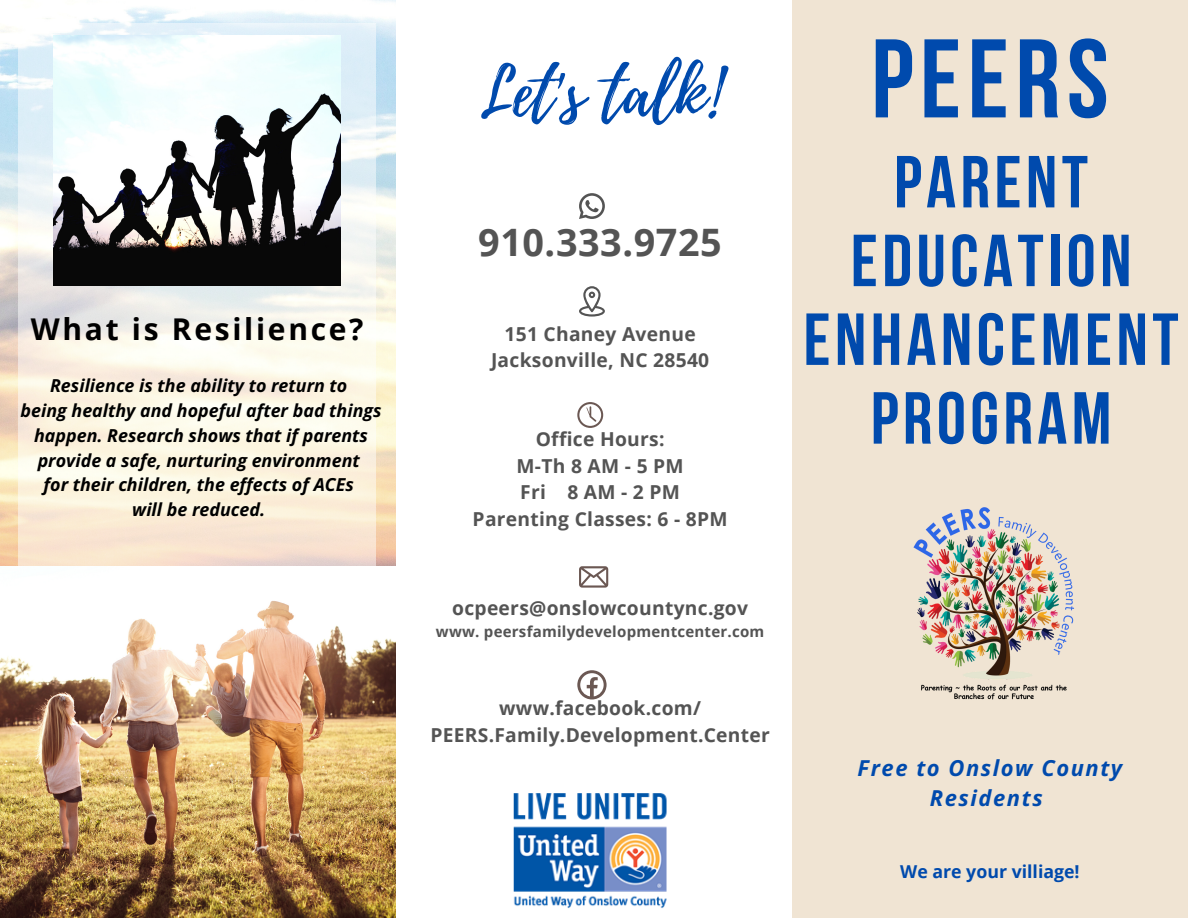
<style>
.page{position:relative;width:1188px;height:918px;background:#f0e4d3}
.page>*{position:absolute;margin:0;border:0;box-sizing:border-box;transform-origin:0 0}
.t1{font:111.45px "Bebas Neue Cyrillic";letter-spacing:.06em;color:#004aad}
.t2{font:73.5px/78.8px "Bebas Neue Cyrillic";letter-spacing:.06em;color:#004aad;text-align:center}
.t3{font:66.3px "Playlist Script";color:#004aad}
.t4{font:700 37.8px "Open Sans";letter-spacing:.015em;color:#545454}
.t5{font:700 30px "Open Sans";letter-spacing:.09em;color:#000}
.t6{font:italic 700 21.9px/29.8px "Open Sans";letter-spacing:.07em;color:#004aad;text-align:center}
.t7{font:700 19.2px/26.4px "Open Sans";letter-spacing:.015em;color:#545454;text-align:center}
.t8{font:italic 700 17.85px/24.8px "Open Sans";color:#000;text-align:center}
.t9{font:700 17.7px "Open Sans";color:#004aad}
.t10{font:700 15px "Open Sans";letter-spacing:.015em;color:#545454}
</style>
<div class="page">
<div style="left:396px;top:0;width:396px;height:918px;background:#fff"></div>
<img style="left:0;top:0;width:396px;height:566px">
<svg style="left:18px;top:23px;width:358px;height:543px"></svg>
<img style="left:913px;top:507px;width:161px;height:193px">
<img style="left:513px;top:793px;width:154px;height:115px">
<svg style="left:579px;top:193px;width:26px;height:26px"></svg>
<svg style="left:579px;top:286px;width:26px;height:31px"></svg>
<svg style="left:577px;top:402px;width:26px;height:26px"></svg>
<svg style="left:579px;top:566px;width:29px;height:22px"></svg>
<svg style="left:577px;top:670px;width:30px;height:29px"></svg>
<img style="left:54px;top:35px;width:287px;height:251px">
<img style="left:0;top:566px;width:396px;height:352px">
<h3 class="t5" style="left:31px;top:308px;width:334px">What is Resilience?</h3>
<p class="t8" style="left:21px;top:373px;width:363px">Resilience is the ability to return to<br>being healthy and hopeful after bad things happen. Research shows that if parents provide a safe, nurturing environment<br>for their children, the effects of ACEs<br>will be reduced.</p>
<h3 class="t3" style="left:480px;top:46px;width:242px">Let's talk!</h3>
<h3 class="t4" style="left:478px;top:215px;width:245px">910.333.9725</h3>
<p class="t7" style="left:491px;top:320px;width:220px">151 Chaney Avenue<br>Jacksonville, NC 28540</p>
<p class="t7" style="left:473px;top:426px;width:256px">Office Hours:<br>M-Th 8 AM - 5 PM<br>Fri 8AM-2PM<br>Parenting Classes: 6 - 8PM</p>
<p class="t7" style="left:452px;top:595px;width:297px">ocpeers@onslowcountync.gov</p>
<p class="t10" style="left:436px;top:621px;width:330px">www. peersfamilydevelopmentcenter.com</p>
<p class="t7" style="left:430px;top:695px;width:341px">www.facebook.com/<br>PEERS.Family.Development.Center</p>
<h1 class="t1" style="left:871px;top:34px;width:239px">PEERS</h1>
<h2 class="t2" style="left:803px;top:150px;width:377px">PARENT<br>EDUCATION<br>ENHANCEMENT<br>PROGRAM</h2>
<p class="t6" style="left:858px;top:753px;width:266px">Free to Onslow County<br>Residents</p>
<p class="t9" style="left:900px;top:859px;width:181px">We are your villiage!</p>
</div>
